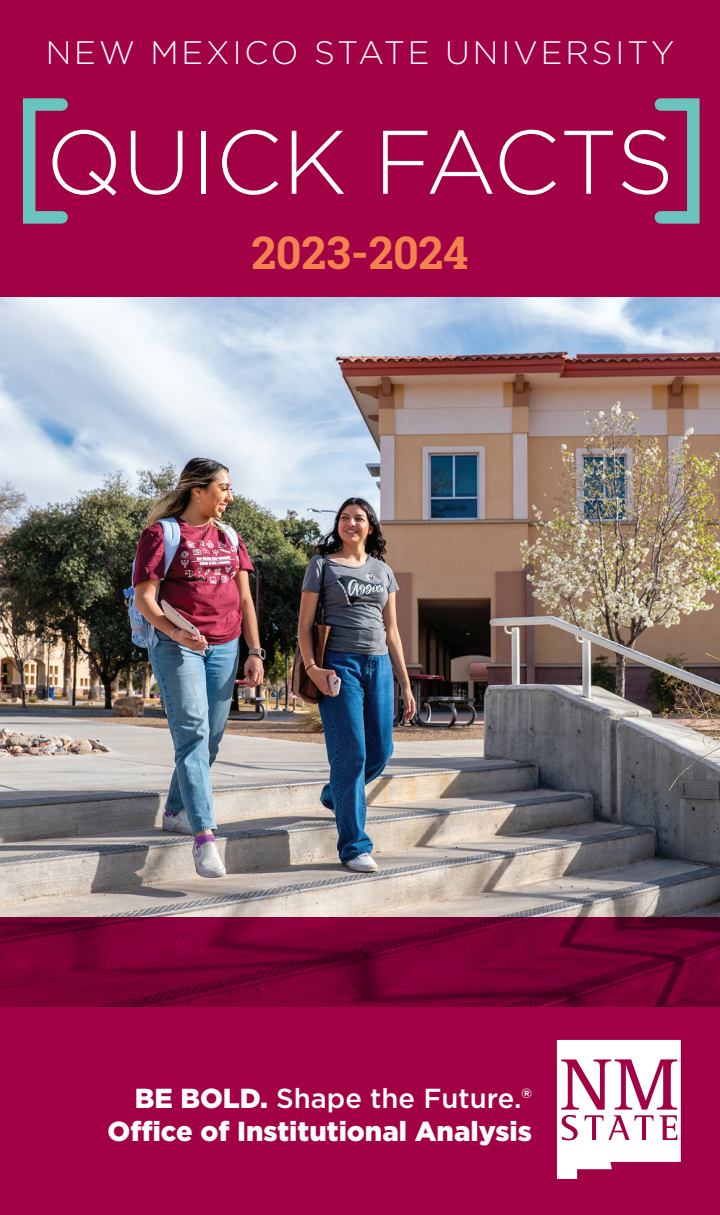
<style>
.page{position:relative;width:720px;height:1215px;background:#fff}
.page>*{position:absolute;margin:0;border:0;box-sizing:border-box;transform-origin:0 0}
.t1{font:300 90px "Gotham";color:#fff}
.t2{font:700 45px "Roboto Slab";letter-spacing:-.005em;color:#f2824e}
.t3{font:300 32.5px "Gotham";letter-spacing:.09em;color:#fff}
.t4{font:900 27.5px "Gotham";color:#fff}
.t5{font:500 27.5px "Gotham";color:#fff}
.s1{font-weight:900}
</style>
<div class="page">
<div style="left:0;top:0;width:720px;height:298px;background:#a30146"></div>
<div style="left:23px;top:98px;width:45px;height:126px;border:12px solid #68c4bc"></div>
<div style="left:655px;top:98px;width:45px;height:126px;border:12px solid #68c4bc"></div>
<img style="left:0;top:298px;width:720px;height:619px">
<svg style="left:0;top:917px;width:720px;height:298px;background:#93003f"></svg>
<svg style="left:557px;top:1040px;width:124px;height:139px"></svg>
<p class="t3" style="left:46px;top:32px;width:630px">NEW MEXICO STATE UNIVERSITY</p>
<p class="t1" style="left:46px;top:105px;width:630px">QUICK FACTS</p>
<p class="t2" style="left:251px;top:222px;width:219px">2023-2024</p>
<p class="t5" style="left:135px;top:1080px;width:399px"><span class="s1">BE BOLD.</span> Shape the Future.®</p>
<p class="t4" style="left:108px;top:1112px;width:426px">Office of Institutional Analysis</p>
</div>
